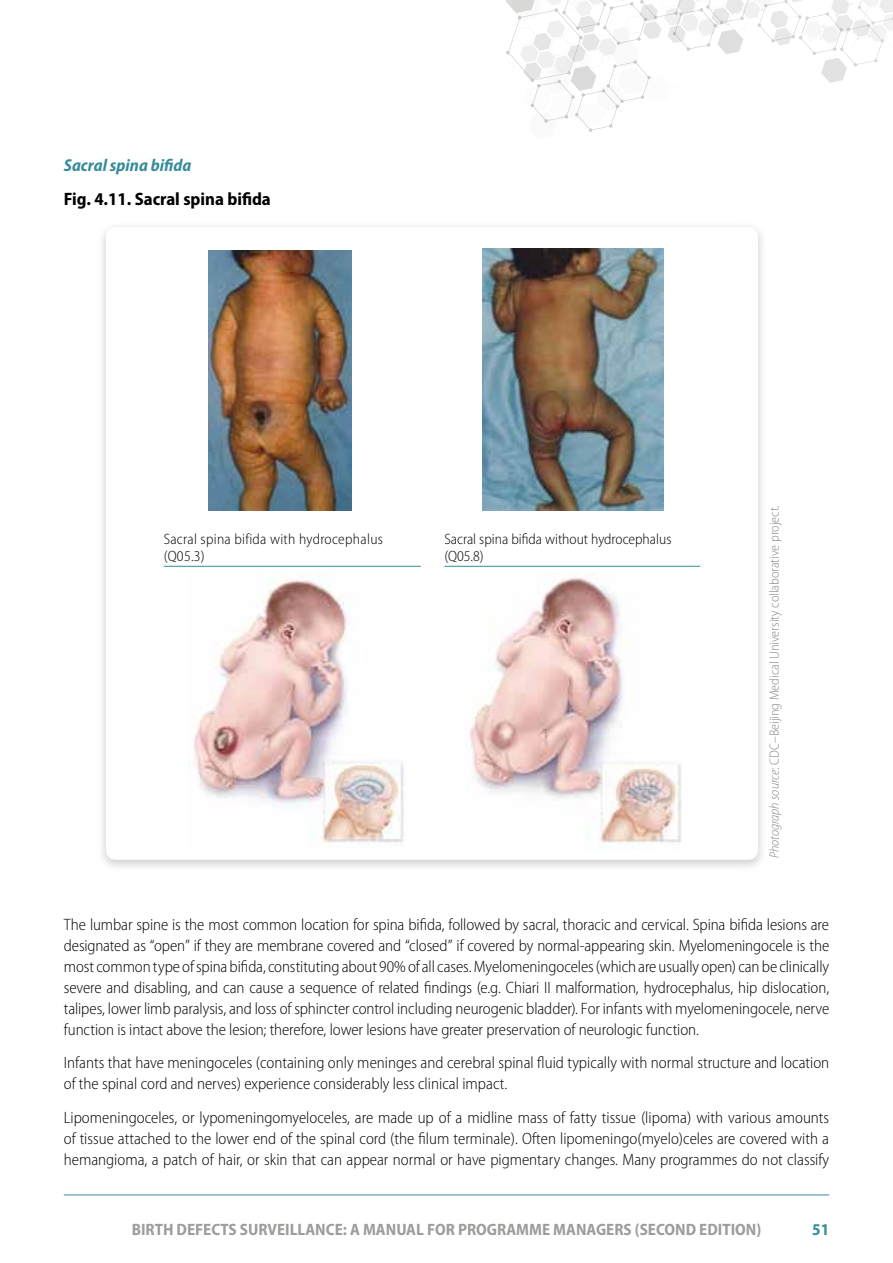
<style>
.page{position:relative;width:893px;height:1263px;background:#fff}
.page>*{position:absolute;margin:0;border:0;box-sizing:border-box;transform-origin:0 0}
.t1{font:700 semi-condensed 18px "Myriad Pro";color:#000}
.t2{font:italic 700 semi-condensed 17.25px "Myriad Pro";color:#378c9b}
.t3{font:300 semi-condensed 16.5px/21px "Myriad Pro";color:#000;text-align:justify}
.t4{font:700 semi-condensed 16.5px "Myriad Pro";color:#9d9d9c}
.t5{font:700 semi-condensed 16.5px "Myriad Pro";color:#378c9b}
.t6{font:300 semi-condensed 15px/16.5px "Myriad Pro";color:#000}
.t7{font:300 semi-condensed 15px/16.5px "Myriad Pro";letter-spacing:.02em;color:#000}
.t8{font:300 semi-condensed 13.5px "Myriad Pro";color:#878787}
.s1{font-style:italic}
</style>
<div class="page">
<hr style="left:64px;top:1194px;width:765px;height:1px;background:#378c9b">
<svg style="left:506px;top:0;width:387px;height:132px"></svg>
<div style="left:97px;top:221px;width:670px;height:651px;background:#000;opacity:.2"></div>
<div style="left:106px;top:227px;width:652px;height:633px;background:#fff;border-radius:9px"></div>
<hr style="left:164px;top:566px;width:257px;height:1px;background:#378c9b">
<hr style="left:444px;top:566px;width:256px;height:1px;background:#378c9b">
<img style="left:483px;top:249px;width:180px;height:261px">
<img style="left:208px;top:251px;width:144px;height:259px">
<img style="left:190px;top:579px;width:214px;height:266px">
<img style="left:467px;top:573px;width:215px;height:275px">
<p class="t2" style="left:64px;top:156px;width:129px">Sacral spina bifida</p>
<p class="t1" style="left:64px;top:189px;width:209px">Fig. 4.11. Sacral spina bifida</p>
<p class="t7" style="left:164px;top:531px;width:221px">Sacral spina bifida with hydrocephalus (Q05.3)</p>
<p class="t6" style="left:444px;top:531px;width:229px">Sacral spina bifida without hydrocephalus (Q05.8)</p>
<p class="t8" style="left:767px;top:858px;width:355px;rotate:-90deg"><span class="s1">Photograph source</span>: CDC–Beijing Medical University collaborative project.</p>
<p class="t3" style="left:64px;top:914px;width:767px">The lumbar spine is the most common location for spina bifida, followed by sacral, thoracic and cervical. Spina bifida lesions are designated as “open” if they are membrane covered and “closed” if covered by normal-appearing skin. Myelomeningocele is the most common type of spina bifida, constituting about 90% of all cases. Myelomeningoceles (which are usually open) can be clinically severe and disabling, and can cause a sequence of related findings (e.g. Chiari II malformation, hydrocephalus, hip dislocation, talipes, lower limb paralysis, and loss of sphincter control including neurogenic bladder). For infants with myelomeningocele, nerve function is intact above the lesion; therefore, lower lesions have greater preservation of neurologic function.</p>
<p class="t3" style="left:64px;top:1053px;width:767px">Infants that have meningoceles (containing only meninges and cerebral spinal fluid typically with normal structure and location of the spinal cord and nerves) experience considerably less clinical impact.</p>
<p class="t3" style="left:64px;top:1107px;width:767px">Lipomeningoceles, or lypomeningomyeloceles, are made up of a midline mass of fatty tissue (lipoma) with various amounts of tissue attached to the lower end of the spinal cord (the filum terminale). Often lipomeningo(myelo)celes are covered with a hemangioma, a patch of hair, or skin that can appear normal or have pigmentary changes. Many programmes do not classify</p>
<p class="t4" style="left:132px;top:1220px;width:631px">BIRTH DEFECTS SURVEILLANCE: A MANUAL FOR PROGRAMME MANAGERS (SECOND EDITION)</p>
<p class="t5" style="left:812px;top:1220px;width:19px">51</p>
</div>
